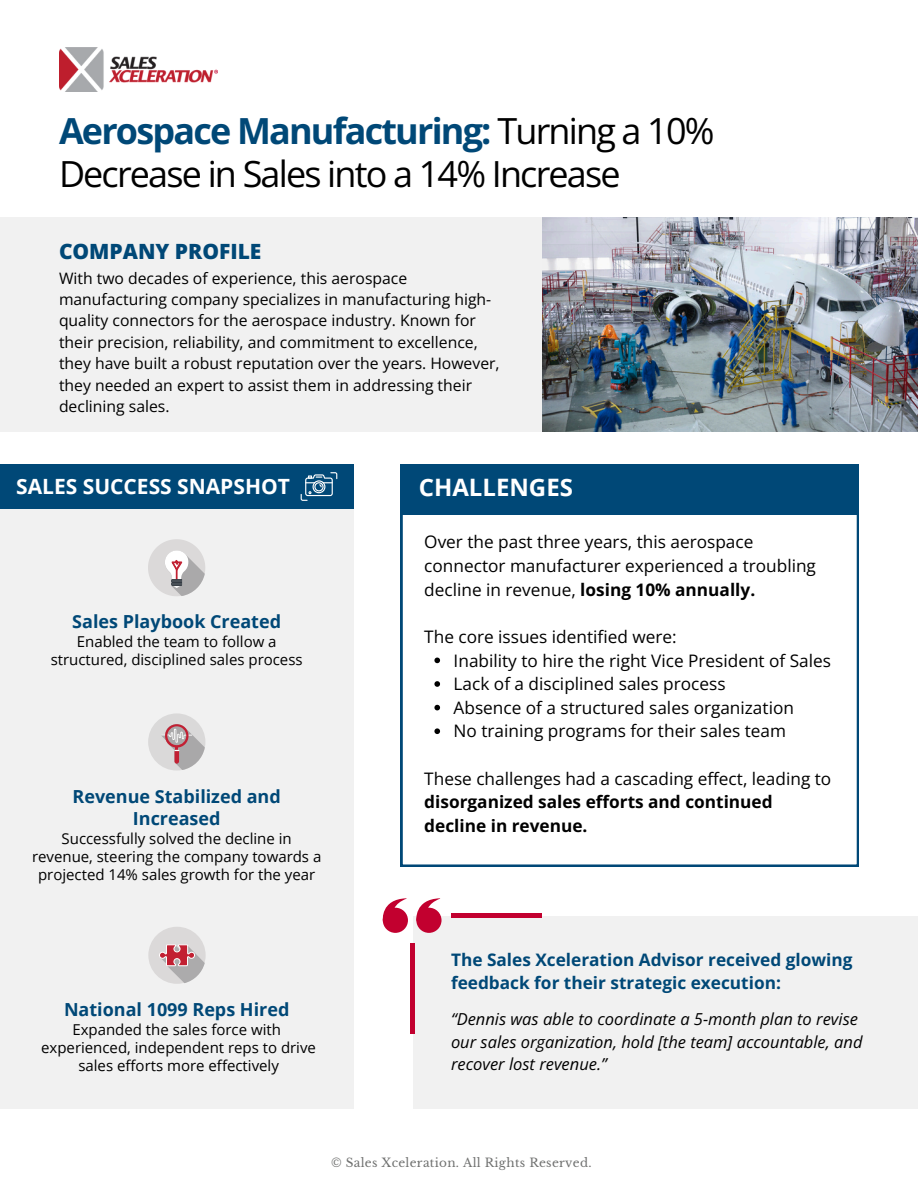
<style>
.page{position:relative;width:918px;height:1188px;background:#fff}
.page>*{position:absolute;margin:0;border:0;box-sizing:border-box;transform-origin:0 0}
.t1{font:36px/42.8px "Open Sans";letter-spacing:-.05em;color:#000}
.t2{font:700 24px "Open Sans";color:#fff}
.t3{font:700 21px "Open Sans";color:#fff}
.t4{font:800 21px "Open Sans";color:#004877}
.t5{font:700 18px/21.3px "Open Sans";color:#004877;text-align:center}
.t6{font:17.25px/23.7px "Open Sans";color:#000}
.t7{font:700 17.25px/23.7px "Open Sans";color:#000}
.t8{font:700 17.25px/23.7px "Open Sans";color:#004877}
.t9{font:italic 16.5px/22.5px "Open Sans";color:#000}
.t10{font:15.75px/21.3px "Open Sans";color:#000}
.t11{font:15px/18px "Open Sans";color:#000;text-align:center}
.t12{font:12px "Libre Baskerville";letter-spacing:.025em;color:#707170}
.s1{font-weight:700;color:#004877}
.s2{font-weight:700}
.s3{font-weight:400}
</style>
<div class="page">
<img style="left:59px;top:47px;width:159px;height:44px">
<img style="left:542px;top:217px;width:376px;height:215px">
<div style="left:0;top:217px;width:542px;height:215px;background:#f1f1f1"></div>
<div style="left:401px;top:464px;width:458px;height:51px;background:#004877"></div>
<svg style="left:401px;top:515px;width:457px;height:352px"></svg>
<svg style="left:434px;top:658px;width:6px;height:5px"></svg>
<svg style="left:434px;top:681px;width:6px;height:6px"></svg>
<svg style="left:434px;top:705px;width:6px;height:5px"></svg>
<svg style="left:434px;top:728px;width:6px;height:6px"></svg>
<div style="left:413px;top:916px;width:505px;height:193px;background:#f1f1f1"></div>
<svg style="left:416px;top:908px;width:26px;height:25px"></svg>
<svg style="left:416px;top:898px;width:24px;height:35px"></svg>
<svg style="left:382px;top:898px;width:25px;height:35px"></svg>
<hr style="left:410px;top:943px;width:4px;height:90px;background:#c2002f">
<hr style="left:452px;top:913px;width:90px;height:4px;background:#c2002f">
<div style="left:0;top:464px;width:354px;height:645px;background:#f1f1f1"></div>
<div style="left:0;top:464px;width:354px;height:45px;background:#004877"></div>
<svg style="left:301px;top:472px;width:36px;height:29px"></svg>
<svg style="left:148px;top:539px;width:57px;height:57px"></svg>
<div style="left:148px;top:713px;width:57px;height:58px;background:#dad9d9;border-radius:50%"></div>
<svg style="left:161px;top:724px;width:44px;height:46px"></svg>
<div style="left:148px;top:927px;width:58px;height:57px;background:#dbd9d9;border-radius:50%"></div>
<svg style="left:159px;top:944px;width:46px;height:39px"></svg>
<h5 class="t1" style="left:59px;top:109px;width:657px"><span class="s1">Aerospace Manufacturing:</span> Turning a 10%<br>Decrease in Sales into a 14% Increase</h5>
<h2 class="t4" style="left:59px;top:237px;width:204px">COMPANY PROFILE</h2>
<h6 class="t10" style="left:59px;top:267px;width:442px">With two decades of experience, this aerospace manufacturing company specializes in manufacturing high&shy;quality connectors for the aerospace industry. Known for their precision, reliability, and commitment to excellence, they have built a robust reputation over the years. However, they needed an expert to assist them in addressing their declining sales.</h6>
<p class="t3" style="left:16px;top:471px;width:275px">SALES SUCCESS SNAPSHOT</p>
<p class="t5" style="left:72px;top:610px;width:210px">Sales Playbook Created</p>
<p class="t11" style="left:51px;top:632px;width:254px">Enabled the team to follow a structured, disciplined sales process</p>
<p class="t5" style="left:73px;top:786px;width:210px">Revenue Stabilized and<br>Increased</p>
<p class="t11" style="left:32px;top:829px;width:291px">Successfully solved the decline in revenue, steering the company towards a projected 14% sales growth for the year</p>
<p class="t5" style="left:64px;top:998px;width:227px">National 1099 Reps Hired</p>
<p class="t11" style="left:41px;top:1020px;width:276px">Expanded the sales force with experienced, independent reps to drive sales efforts more effectively</p>
<h3 class="t2" style="left:419px;top:471px;width:156px">CHALLENGES</h3>
<h5 class="t6" style="left:424px;top:530px;width:393px">Over the past three years, this aerospace connector manufacturer experienced a troubling decline in revenue, <span class="s2">losing 10% annually.</span></h5>
<p class="t6" style="left:424px;top:624px;width:254px">The core issues identified were:</p>
<h3 class="t6" style="left:454px;top:648px;width:379px">Inability to hire the right Vice President of Sales</h3>
<p class="t6" style="left:454px;top:672px;width:273px">Lack of a disciplined sales process</p>
<p class="t6" style="left:454px;top:695px;width:342px">Absence of a structured sales organization</p>
<h6 class="t6" style="left:454px;top:719px;width:334px">No training programs for their sales team</h6>
<p class="t7" style="left:424px;top:766px;width:409px"><span class="s3">These challenges had a cascading effect, leading to </span>disorganized sales efforts and continued decline in revenue.</p>
<p class="t8" style="left:451px;top:947px;width:403px">The Sales Xceleration Advisor received glowing feedback for their strategic execution:</p>
<h6 class="t9" style="left:451px;top:1008px;width:413px">“Dennis was able to coordinate a 5-month plan to revise our sales organization, hold [the team] accountable, and recover lost revenue.”</h6>
<h5 class="t12" style="left:331px;top:1155px;width:262px">© Sales Xceleration. All Rights Reserved.</h5>
</div>
